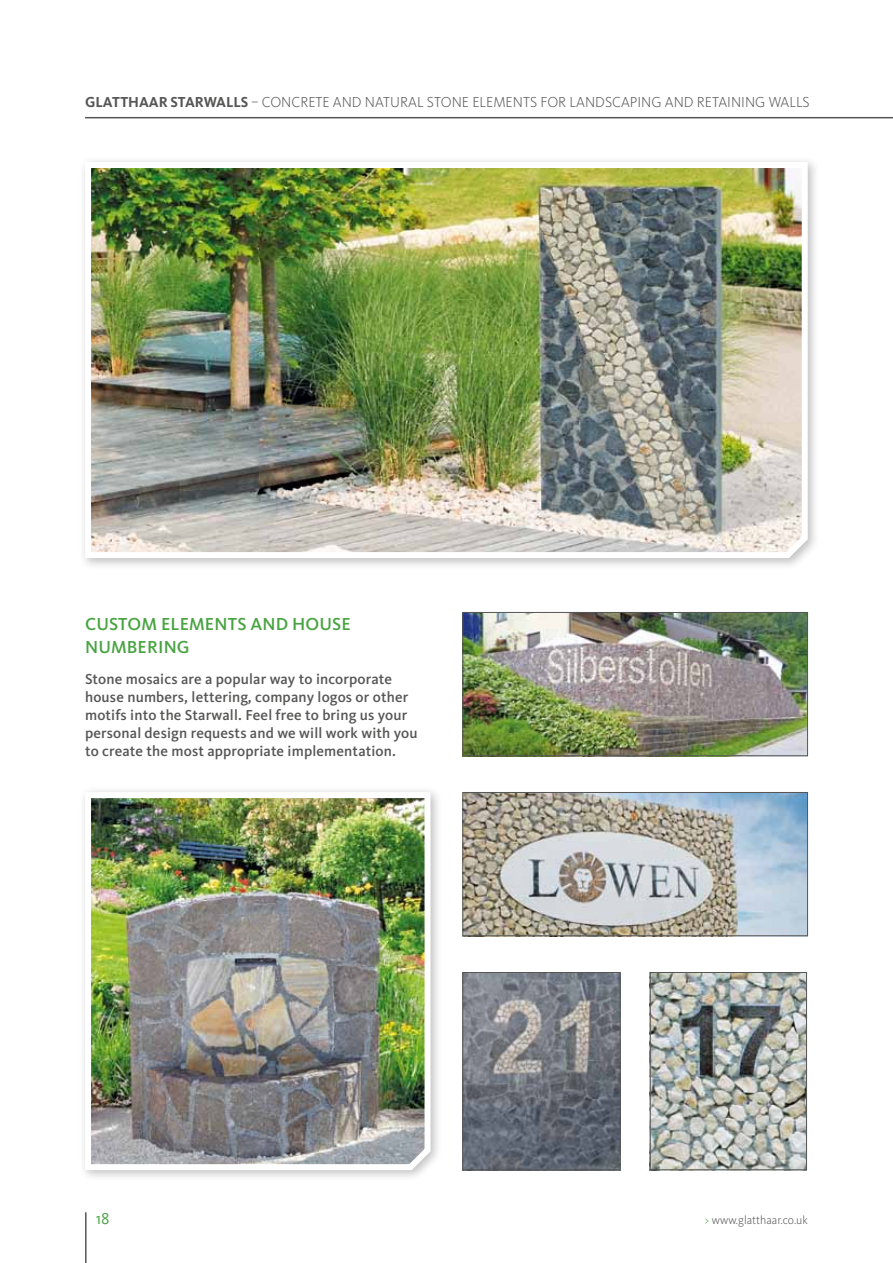
<style>
.page{position:relative;width:893px;height:1263px;background:#fff}
.page>*{position:absolute;margin:0;border:0;box-sizing:border-box;transform-origin:0 0}
.t1{font:500 18px/22.5px "Kievit OT";letter-spacing:.01em;color:#48a341}
.t2{font:16.5px "Kievit";color:#48a341}
.t3{font:500 15px/18px "Kievit OT";letter-spacing:.01em;color:#565655}
.t4{font:300 15px "Kievit OT";color:#565655}
.t5{font:300 12px "Kievit OT";color:#565655}
.s1{font-weight:700}
.s2{color:#48a341}
</style>
<div class="page">
<hr style="left:85px;top:1212px;width:2px;height:51px;background:#565655">
<hr style="left:85px;top:117px;width:808px;height:1px;background:#565655">
<div style="left:79px;top:156px;width:741px;height:414px;background:#000;opacity:.25"></div>
<img style="left:82px;top:159px;width:729px;height:402px">
<div style="left:79px;top:786px;width:363px;height:396px;background:#000;opacity:.25"></div>
<img style="left:82px;top:789px;width:352px;height:384px">
<img style="left:652px;top:974px;width:153px;height:194px">
<div style="left:650px;top:972px;width:157px;height:198px;border:1px solid #565655"></div>
<img style="left:464px;top:974px;width:154px;height:194px">
<div style="left:462px;top:972px;width:158px;height:198px;border:1px solid #565655"></div>
<img style="left:464px;top:794px;width:342px;height:140px">
<div style="left:462px;top:792px;width:346px;height:144px;border:1px solid #565655"></div>
<img style="left:464px;top:614px;width:342px;height:140px">
<div style="left:462px;top:612px;width:346px;height:144px;border:1px solid #565655"></div>
<p class="t4" style="left:85px;top:94px;width:725px"><span class="s1">GLATTHAAR STARWALLS</span> – CONCRETE AND NATURAL STONE ELEMENTS FOR LANDSCAPING AND RETAINING WALLS</p>
<p class="t1" style="left:85px;top:613px;width:265px">Custom Elements an d house n umbering</p>
<p class="t3" style="left:85px;top:670px;width:334px">Stone mosaics are a popular way to incorporate house numbers, lettering, company logos or other motifs into the Starwall. Feel free to bring us your personal design requests and we will work with you to create the most appropriate implementation.</p>
<p class="t2" style="left:96px;top:1209px;width:15px">18</p>
<p class="t5" style="left:705px;top:1213px;width:105px"><span class="s2">&gt;</span> WWW.GLATTHAAR.CO.UK</p>
</div>
